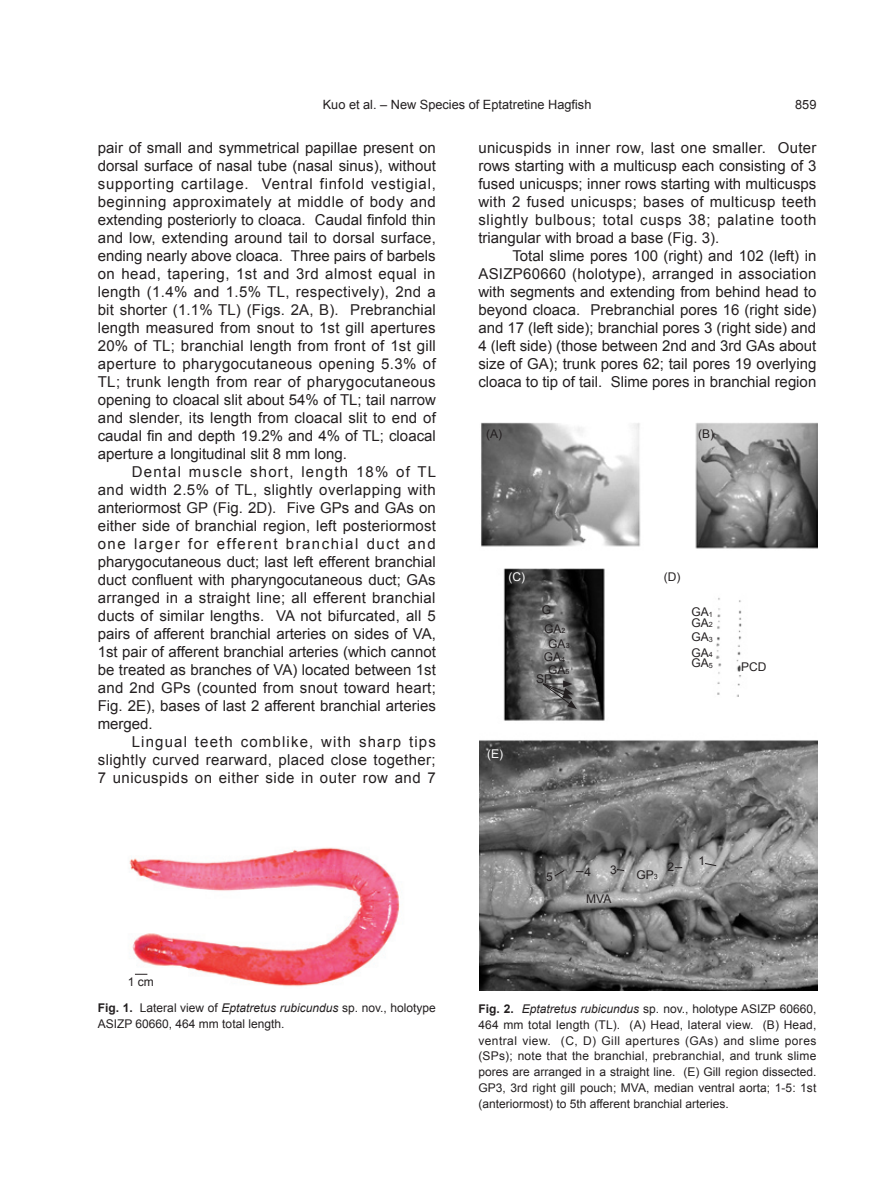
<style>
.page{position:relative;width:893px;height:1191px;background:#fff}
.page>*{position:absolute;margin:0;border:0;box-sizing:border-box;transform-origin:0 0}
.t1{font:15px/18px "Arial";color:#231f20;text-align:justify}
.t2{font:12.75px "Arial";color:#231f20}
.t3{font:12px/15.8px "Arial";color:#231f20}
.t4{font:12px "Arial";color:#fff}
.s1{font-weight:700}
.s2{font-style:italic}
.s3{font-size:7.2px}
</style>
<div class="page">
<img style="left:129px;top:847px;width:271px;height:140px">
<svg style="left:135px;top:974px;width:12px;height:1px"></svg>
<img style="left:479px;top:423px;width:338px;height:567px">
<svg style="left:542px;top:680px;width:35px;height:29px"></svg>
<svg style="left:554px;top:869px;width:11px;height:8px"></svg>
<svg style="left:616px;top:868px;width:9px;height:3px"></svg>
<svg style="left:704px;top:862px;width:13px;height:4px"></svg>
<p class="t2" style="left:323px;top:96px;width:270px">Kuo et al. – New Species of Eptatretine Hagfish</p>
<p class="t2" style="left:795px;top:96px;width:23px">859</p>
<p class="t1" style="left:98px;top:139px;width:340px">pair of small and symmetrical papillae present on dorsal surface of nasal tube (nasal sinus), without supporting cartilage. Ventral finfold vestigial, beginning approximately at middle of body and extending posteriorly to cloaca. Caudal finfold thin and low, extending around tail to dorsal surface, ending nearly above cloaca. Three pairs of barbels on head, tapering, 1st and 3rd almost equal in length (1.4% and 1.5% TL, respectively), 2nd a bit shorter (1.1% TL) (Figs. 2A, B). Prebranchial length measured from snout to 1st gill apertures 20% of TL; branchial length from front of 1st gill aperture to pharygocutaneous opening 5.3% of TL; trunk length from rear of pharygocutaneous opening to cloacal slit about 54% of TL; tail narrow and slender, its length from cloacal slit to end of caudal fin and depth 19.2% and 4% of TL; cloacal aperture a longitudinal slit 8 mm long.</p>
<p class="t1" style="left:98px;top:463px;width:340px;text-indent:34px">Dental muscle short, length 18% of TL and width 2.5% of TL, slightly overlapping with anteriormost GP (Fig. 2D). Five GPs and GAs on either side of branchial region, left posteriormost one larger for efferent branchial duct and pharygocutaneous duct; last left efferent branchial duct confluent with pharyngocutaneous duct; GAs arranged in a straight line; all efferent branchial ducts of similar lengths. VA not bifurcated, all 5 pairs of afferent branchial arteries on sides of VA, 1st pair of afferent branchial arteries (which cannot be treated as branches of VA) located between 1st and 2nd GPs (counted from snout toward heart; Fig. 2E), bases of last 2 afferent branchial arteries merged.</p>
<p class="t1" style="left:98px;top:733px;width:340px;text-indent:34px">Lingual teeth comblike, with sharp tips slightly curved rearward, placed close together; 7 unicuspids on either side in outer row and 7</p>
<p class="t3" style="left:98px;top:969px;width:340px;line-height:25.8px;text-indent:30px">1 cm<br><span class="s1">Fig. 1.</span> Lateral view of <span class="s2">Eptatretus rubicundus</span> sp. nov., holotype</p>
<p class="t3" style="left:98px;top:1015px;width:188px">ASIZP 60660, 464 mm total length.</p>
<p class="t1" style="left:478px;top:139px;width:340px">unicuspids in inner row, last one smaller. Outer rows starting with a multicusp each consisting of 3 fused unicusps; inner rows starting with multicusps with 2 fused unicusps; bases of multicusp teeth slightly bulbous; total cusps 38; palatine tooth triangular with broad a base (Fig. 3).</p>
<p class="t1" style="left:478px;top:247px;width:340px;text-indent:34px">Total slime pores 100 (right) and 102 (left) in ASIZP60660 (holotype), arranged in association with segments and extending from behind head to beyond cloaca. Prebranchial pores 16 (right side) and 17 (left side); branchial pores 3 (right side) and 4 (left side) (those between 2nd and 3rd GAs about size of GA); trunk pores 62; tail pores 19 overlying cloaca to tip of tail. Slime pores in branchial region</p>
<p class="t3" style="left:486px;top:426px;width:17px">(A)</p>
<p class="t3" style="left:698px;top:426px;width:17px">(B)</p>
<p class="t4" style="left:509px;top:568px;width:18px">(C)</p>
<p class="t3" style="left:542px;top:600px;width:25px;line-height:19.2px">G<br>GA<span class="s3">2</span></p>
<p class="t3" style="left:544px;top:636px;width:27px;line-height:13.8px;text-align:center">GA<span class="s3">3<br></span>GA<span class="s3">4</span></p>
<p class="t3" style="left:536px;top:665px;width:35px;line-height:9.3px;text-indent:12px">GA<span class="s3">5<br></span>SP</p>
<p class="t4" style="left:487px;top:745px;width:17px">(E)</p>
<p class="t3" style="left:664px;top:569px;width:18px">(D)</p>
<p class="t3" style="left:692px;top:600px;width:23px;line-height:24.8px">GA<span class="s3">1<br></span>GA<span class="s3">3</span></p>
<p class="t3" style="left:692px;top:647px;width:23px;line-height:10.4px">GA<span class="s3">4<br></span>GA<span class="s3">5</span></p>
<p class="t3" style="left:692px;top:615px;width:23px">GA<span class="s3">2</span></p>
<p class="t3" style="left:741px;top:659px;width:27px">PCD</p>
<p class="t3" style="left:546px;top:869px;width:8px">5</p>
<p class="t3" style="left:585px;top:863px;width:8px">4</p>
<p class="t3" style="left:610px;top:861px;width:8px">3</p>
<p class="t3" style="left:586px;top:891px;width:27px">MVA</p>
<p class="t3" style="left:636px;top:866px;width:23px">GP<span class="s3">3</span></p>
<p class="t3" style="left:668px;top:859px;width:8px">2</p>
<p class="t3" style="left:698px;top:853px;width:8px">1</p>
<p class="t3" style="left:478px;top:1001px;width:340px;text-align:justify"><span class="s1">Fig. 2.</span> <span class="s2">Eptatretus rubicundus</span> sp. nov., holotype ASIZP 60660, 464 mm total length (TL). (A) Head, lateral view. (B) Head, ventral view. (C, D) Gill apertures (GAs) and slime pores (SPs); note that the branchial, prebranchial, and trunk slime pores are arranged in a straight line. (E) Gill region dissected.<br>GP3, 3rd right gill pouch; MVA, median ventral aorta; 1-5: 1st (anteriormost) to 5th afferent branchial arteries.</p>
</div>
